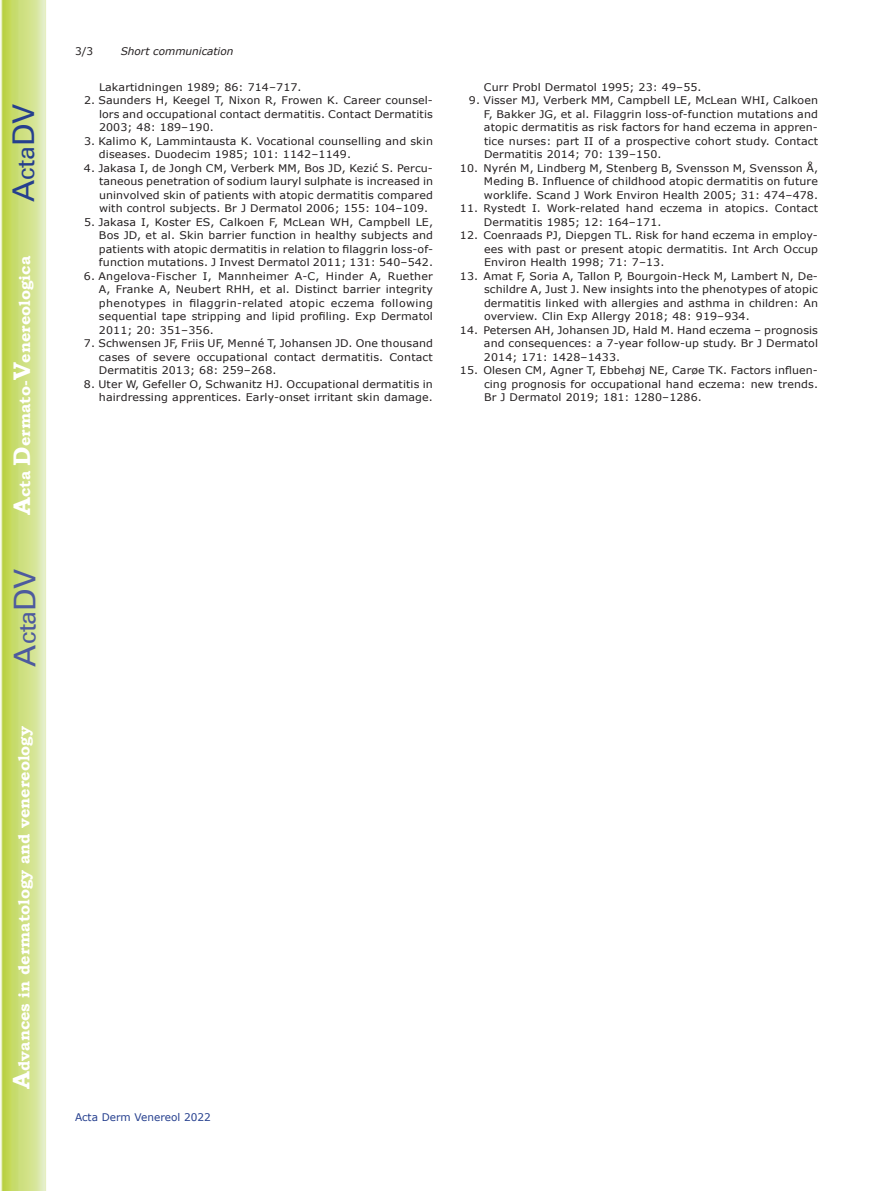
<style>
.page{position:relative;width:893px;height:1191px;background:#fff}
.page>*{position:absolute;margin:0;border:0;box-sizing:border-box;transform-origin:0 0}
.t1{font:30px "Univers";color:#4d5a9e}
.t2{font:30px "Univers";color:#253f8e}
.t3{font:700 15.75px "Bookman Old Style";color:#fff}
.t4{font:10.5px/13.5px "Verdana";letter-spacing:.01em;color:#231f20;text-align:justify;scale:1.05 1}
.t5{font:10.5px "Verdana";color:#253f8e}
.t6{font:italic 10.5px "Verdana";color:#231f20}
.t7{font:10.5px "Verdana";letter-spacing:.01em;color:#231f20}
.s1{font-size:24px}
</style>
<div class="page">
<svg style="left:1px;top:0;width:45px;height:1191px;background:#cfe084"></svg>
<h1 class="t2" style="left:6px;top:202px;width:100px;rotate:-90deg">A<span class="s1">cta</span>DV</h1>
<h2 class="t3" style="left:15px;top:515px;width:260px;rotate:-90deg"><span class="s1">A</span>cta <span class="s1">D</span>ermato-<span class="s1">V</span>enereologica</h2>
<h1 class="t1" style="left:7px;top:666px;width:100px;rotate:-90deg">A<span class="s1">cta</span>DV</h1>
<h2 class="t3" style="left:15px;top:1088px;width:364px;rotate:-90deg"><span class="s1">A</span>dvances in dermatology and venereology</h2>
<p class="t7" style="left:75px;top:44px;width:20px">3/3</p>
<p class="t6" style="left:121px;top:44px;width:114px">Short communication</p>
<p class="t4" style="left:99px;top:80px;width:194px">Lakartidningen 1989; 86: 714–717.</p>
<p class="t4" style="left:99px;top:94px;width:320px;text-indent:-15px">2. Saunders H, Keegel T, Nixon R, Frowen K. Career counsel&shy;lors and occupational contact dermatitis. Contact Dermatitis 2003; 48: 189–190.</p>
<p class="t4" style="left:99px;top:134px;width:320px;text-indent:-15px">3. Kalimo K, Lammintausta K. Vocational counselling and skin diseases. Duodecim 1985; 101: 1142–1149.</p>
<p class="t4" style="left:99px;top:161px;width:320px;text-indent:-15px">4. Jakasa I, de Jongh CM, Verberk MM, Bos JD, Kezić S. Percu&shy;taneous penetration of sodium lauryl sulphate is increased in uninvolved skin of patients with atopic dermatitis compared with control subjects. Br J Dermatol 2006; 155: 104–109.</p>
<p class="t4" style="left:99px;top:215px;width:320px;text-indent:-15px">5. Jakasa I, Koster ES, Calkoen F, McLean WH, Campbell LE, Bos JD, et al. Skin barrier function in healthy subjects and patients with atopic dermatitis in relation to filaggrin loss-of&shy;function mutations. J Invest Dermatol 2011; 131: 540–542.</p>
<p class="t4" style="left:99px;top:269px;width:320px;text-indent:-15px">6. Angelova-Fischer I, Mannheimer A-C, Hinder A, Ruether A, Franke A, Neubert RHH, et al. Distinct barrier integrity phenotypes in filaggrin-related atopic eczema following sequential tape stripping and lipid profiling. Exp Dermatol 2011; 20: 351–356.</p>
<p class="t4" style="left:99px;top:337px;width:320px;text-indent:-15px">7. Schwensen JF, Friis UF, Menné T, Johansen JD. One thousand cases of severe occupational contact dermatitis. Contact Dermatitis 2013; 68: 259–268.</p>
<p class="t4" style="left:84px;top:377px;width:334px;text-align:right">8. Uter W, Gefeller O, Schwanitz HJ. Occupational dermatitis in hairdressing apprentices. Early-onset irritant skin damage.</p>
<p class="t4" style="left:484px;top:80px;width:209px">Curr Probl Dermatol 1995; 23: 49–55.</p>
<p class="t4" style="left:484px;top:94px;width:320px;text-indent:-15px">9. Visser MJ, Verberk MM, Campbell LE, McLean WHI, Calkoen F, Bakker JG, et al. Filaggrin loss-of-function mutations and atopic dermatitis as risk factors for hand eczema in appren&shy;tice nurses: part II of a prospective cohort study. Contact Dermatitis 2014; 70: 139–150.</p>
<p class="t4" style="left:484px;top:161px;width:320px;text-indent:-24px">10. Nyrén M, Lindberg M, Stenberg B, Svensson M, Svensson Å, Meding B. Influence of childhood atopic dermatitis on future worklife. Scand J Work Environ Health 2005; 31: 474–478.</p>
<p class="t4" style="left:484px;top:202px;width:320px;text-indent:-24px">11. Rystedt I. Work-related hand eczema in atopics. Contact<br>Dermatitis 1985; 12: 164–171.</p>
<p class="t4" style="left:484px;top:229px;width:320px;text-indent:-24px">12. Coenraads PJ, Diepgen TL. Risk for hand eczema in employ&shy;ees with past or present atopic dermatitis. Int Arch Occup Environ Health 1998; 71: 7–13.</p>
<p class="t4" style="left:484px;top:269px;width:320px;text-indent:-24px">13. Amat F, Soria A, Tallon P, Bourgoin-Heck M, Lambert N, De&shy;schildre A, Just J. New insights into the phenotypes of atopic dermatitis linked with allergies and asthma in children: An overview. Clin Exp Allergy 2018; 48: 919–934.</p>
<p class="t4" style="left:484px;top:323px;width:320px;text-indent:-24px">14. Petersen AH, Johansen JD, Hald M. Hand eczema – prognosis and consequences: a 7-year follow-up study. Br J Dermatol 2014; 171: 1428–1433.</p>
<p class="t4" style="left:484px;top:364px;width:320px;text-indent:-24px">15. Olesen CM, Agner T, Ebbehøj NE, Carøe TK. Factors influen&shy;cing prognosis for occupational hand eczema: new trends.<br>Br J Dermatol 2019; 181: 1280–1286.</p>
<p class="t5" style="left:75px;top:1110px;width:137px">Acta Derm Venereol 2022</p>
</div>
